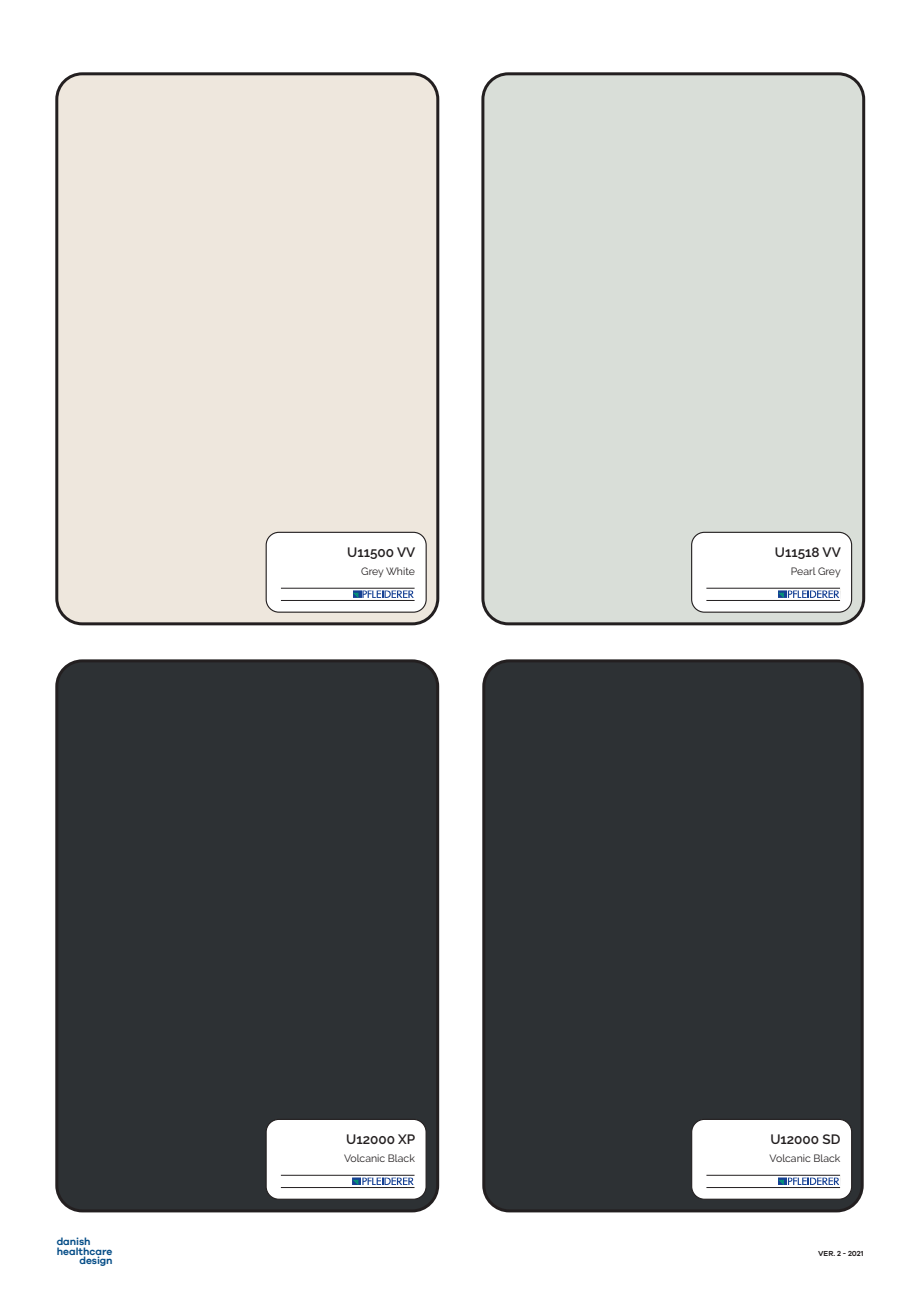
<style>
.page{position:relative;width:919px;height:1289px;background:#fff}
.page>*{position:absolute;margin:0;border:0;box-sizing:border-box;transform-origin:0 0}
.t1{font:600 13.5px "Raleway";color:#231f20}
.t2{font:10.5px "Raleway";color:#231f20}
.t3{font:600 10.35px "Galano Grotesque";letter-spacing:-.01em;color:#054d87}
.t4{font:600 7.5px "Galano Grotesque";color:#231f20}
</style>
<div class="page">
<div style="left:483px;top:74px;width:380px;height:550px;background:#d9ded8;border-radius:26px"></div>
<div style="left:481px;top:72px;width:384px;height:553px;border:3px solid #231f20;border-radius:26px"></div>
<div style="left:691px;top:532px;width:160px;height:80px;background:#fff;border-radius:13px"></div>
<div style="left:691px;top:531px;width:161px;height:81px;border:1px solid #231f20;border-radius:13px"></div>
<svg style="left:779px;top:592px;width:58px;height:4px"></svg>
<div style="left:776px;top:589px;width:64px;height:10px;border:2px solid #fff"></div>
<hr style="left:706px;top:600px;width:134px;height:1px;background:#231f20">
<hr style="left:706px;top:588px;width:134px;height:1px;background:#231f20">
<div style="left:57px;top:74px;width:381px;height:550px;background:#eee7dd;border-radius:26px"></div>
<div style="left:55px;top:72px;width:384px;height:553px;border:3px solid #231f20;border-radius:26px"></div>
<div style="left:266px;top:532px;width:160px;height:80px;background:#fff;border-radius:13px"></div>
<div style="left:265px;top:531px;width:161px;height:81px;border:1px solid #231f20;border-radius:13px"></div>
<svg style="left:353px;top:592px;width:59px;height:4px"></svg>
<div style="left:350px;top:589px;width:65px;height:10px;border:2px solid #fff"></div>
<hr style="left:281px;top:600px;width:133px;height:1px;background:#231f20">
<hr style="left:281px;top:588px;width:133px;height:1px;background:#231f20">
<div style="left:57px;top:661px;width:380px;height:549px;background:#2d3134;border-radius:26px"></div>
<div style="left:55px;top:659px;width:384px;height:553px;border:3px solid #231f20;border-radius:26px"></div>
<div style="left:266px;top:1119px;width:160px;height:80px;background:#fff;border-radius:13px"></div>
<div style="left:265px;top:1118px;width:161px;height:81px;border:1px solid #231f20;border-radius:13px"></div>
<svg style="left:353px;top:1178px;width:59px;height:5px"></svg>
<div style="left:350px;top:1175px;width:65px;height:11px;border:2px solid #fff"></div>
<hr style="left:281px;top:1187px;width:133px;height:1px;background:#231f20">
<hr style="left:281px;top:1174px;width:133px;height:1px;background:#231f20">
<div style="left:483px;top:661px;width:379px;height:549px;background:#2d3134;border-radius:26px"></div>
<div style="left:482px;top:659px;width:381px;height:553px;border:3px solid #231f20;border-radius:26px"></div>
<div style="left:691px;top:1119px;width:160px;height:80px;background:#fff;border-radius:13px"></div>
<div style="left:691px;top:1118px;width:161px;height:81px;border:1px solid #231f20;border-radius:13px"></div>
<svg style="left:779px;top:1178px;width:58px;height:5px"></svg>
<div style="left:776px;top:1175px;width:64px;height:11px;border:2px solid #fff"></div>
<hr style="left:706px;top:1187px;width:134px;height:1px;background:#231f20">
<hr style="left:706px;top:1174px;width:134px;height:1px;background:#231f20">
<p class="t3" style="left:57px;top:1235px;width:35px">danish</p>
<p class="t3" style="left:57px;top:1244px;width:57px">healthcare</p>
<p class="t3" style="left:80px;top:1254px;width:35px">design</p>
<p class="t1" style="left:347px;top:544px;width:70px">U11500 VV</p>
<p class="t2" style="left:361px;top:565px;width:55px">Grey White</p>
<p class="t1" style="left:346px;top:1130px;width:71px">U12000 XP</p>
<p class="t2" style="left:344px;top:1152px;width:72px">Volcanic Black</p>
<p class="t1" style="left:774px;top:544px;width:67px">U11518 VV</p>
<p class="t2" style="left:790px;top:565px;width:51px">Pearl Grey</p>
<p class="t1" style="left:770px;top:1130px;width:72px">U12000 SD</p>
<p class="t2" style="left:769px;top:1152px;width:72px">Volcanic Black</p>
<p class="t4" style="left:818px;top:1248px;width:47px">VER. 2 - 2021</p>
</div>
